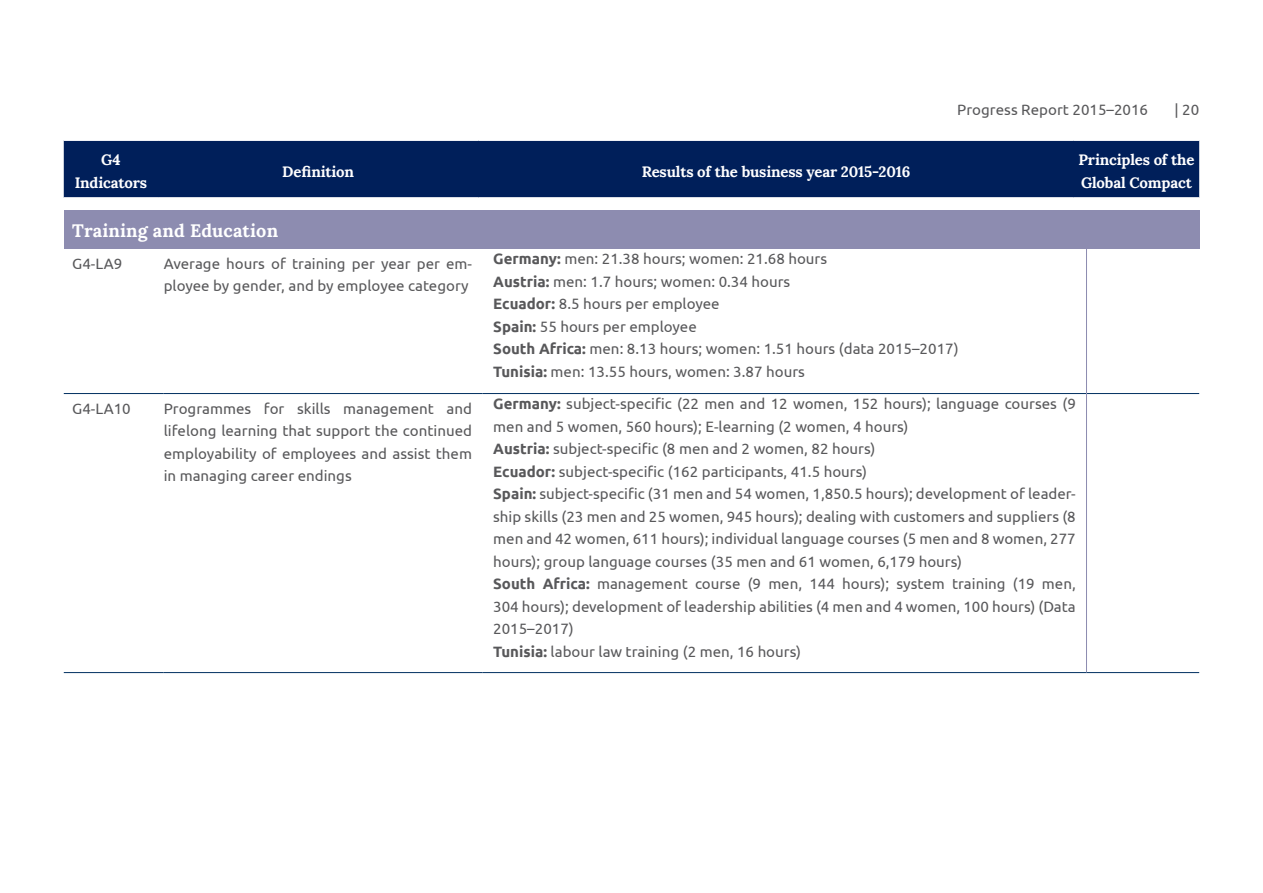
<style>
.page{position:relative;width:1263px;height:893px;background:#fff}
.page>*{position:absolute;margin:0;border:0;box-sizing:border-box;transform-origin:0 0}
.t1{font:700 18px "Lora";letter-spacing:.01em;color:#fff}
.t2{font:15px/22.5px "Ubuntu";color:#58585a}
.t3{font:700 15px/22.5px "Lora";letter-spacing:-.01em;color:#fff;text-align:center}
.s1{font-weight:700}
</style>
<div class="page">
<div style="left:64px;top:141px;width:1135px;height:56px;background:#001f5a"></div>
<div style="left:64px;top:210px;width:1135px;height:39px;background:#8d8cb0"></div>
<hr style="left:64px;top:672px;width:100px;height:1px;background:#002f60">
<hr style="left:164px;top:672px;width:319px;height:1px;background:#002f60">
<hr style="left:483px;top:672px;width:603px;height:1px;background:#002f60">
<hr style="left:1086px;top:672px;width:113px;height:1px;background:#002f60">
<hr style="left:64px;top:393px;width:100px;height:1px;background:#002f60">
<hr style="left:164px;top:393px;width:319px;height:1px;background:#002f60">
<hr style="left:483px;top:393px;width:603px;height:1px;background:#002f60">
<hr style="left:1087px;top:393px;width:112px;height:1px;background:#002f60">
<hr style="left:1086px;top:249px;width:1px;height:145px;background:#8d8cb0">
<hr style="left:1086px;top:394px;width:1px;height:278px;background:#8d8cb0">
<p class="t2" style="left:957px;top:98px;width:192px">Progress Report 2015–2016</p>
<p class="t2" style="left:1174px;top:98px;width:26px">| 20</p>
<p class="t3" style="left:75px;top:149px;width:74px">G4<br>Indicators</p>
<p class="t3" style="left:282px;top:160px;width:73px">Definition</p>
<p class="t3" style="left:642px;top:160px;width:270px">Results of the business year 2015-2016</p>
<p class="t3" style="left:1078px;top:149px;width:117px;text-align:left">Principles of the<br>Global Compact</p>
<p class="t1" style="left:72px;top:219px;width:207px">Training and Education</p>
<p class="t2" style="left:72px;top:252px;width:51px">G4-LA9</p>
<p class="t2" style="left:164px;top:252px;width:310px">Average hours of training per year per em&shy;ployee by gender, and by employee category</p>
<p class="t2" style="left:493px;top:247px;width:467px"><span class="s1">Germany:</span> men: 21.38 hours; women: 21.68 hours<br><span class="s1">Austria:</span> men: 1.7 hours; women: 0.34 hours<br><span class="s1">Ecuador:</span> 8.5 hours per employee<br><span class="s1">Spain:</span> 55 hours per employee<br><span class="s1">South Africa:</span> men: 8.13 hours; women: 1.51 hours (data 2015–2017)<br><span class="s1">Tunisia:</span> men: 13.55 hours, women: 3.87 hours</p>
<p class="t2" style="left:72px;top:397px;width:60px">G4-LA10</p>
<p class="t2" style="left:164px;top:397px;width:310px;text-align:justify">Programmes for skills management and lifelong learning that support the continued employability of employees and assist them in managing career endings</p>
<p class="t2" style="left:493px;top:392px;width:584px"><span class="s1">Germany:</span> subject-specific (22 men and 12 women, 152 hours); language courses (9 men and 5 women, 560 hours); E-learning (2 women, 4 hours)<br><span class="s1">Austria:</span> subject-specific (8 men and 2 women, 82 hours)<br><span class="s1">Ecuador:</span> subject-specific (162 participants, 41.5 hours)<br><span class="s1">Spain:</span> subject-specific (31 men and 54 women, 1,850.5 hours); development of leader&shy;ship skills (23 men and 25 women, 945 hours); dealing with customers and suppliers (8 men and 42 women, 611 hours); individual language courses (5 men and 8 women, 277 hours); group language courses (35 men and 61 women, 6,179 hours)<br><span class="s1">South Africa:</span> management course (9 men, 144 hours); system training (19 men, 304 hours); development of leadership abilities (4 men and 4 women, 100 hours) (Data 2015–2017)<br><span class="s1">Tunisia:</span> labour law training (2 men, 16 hours)</p>
</div>
